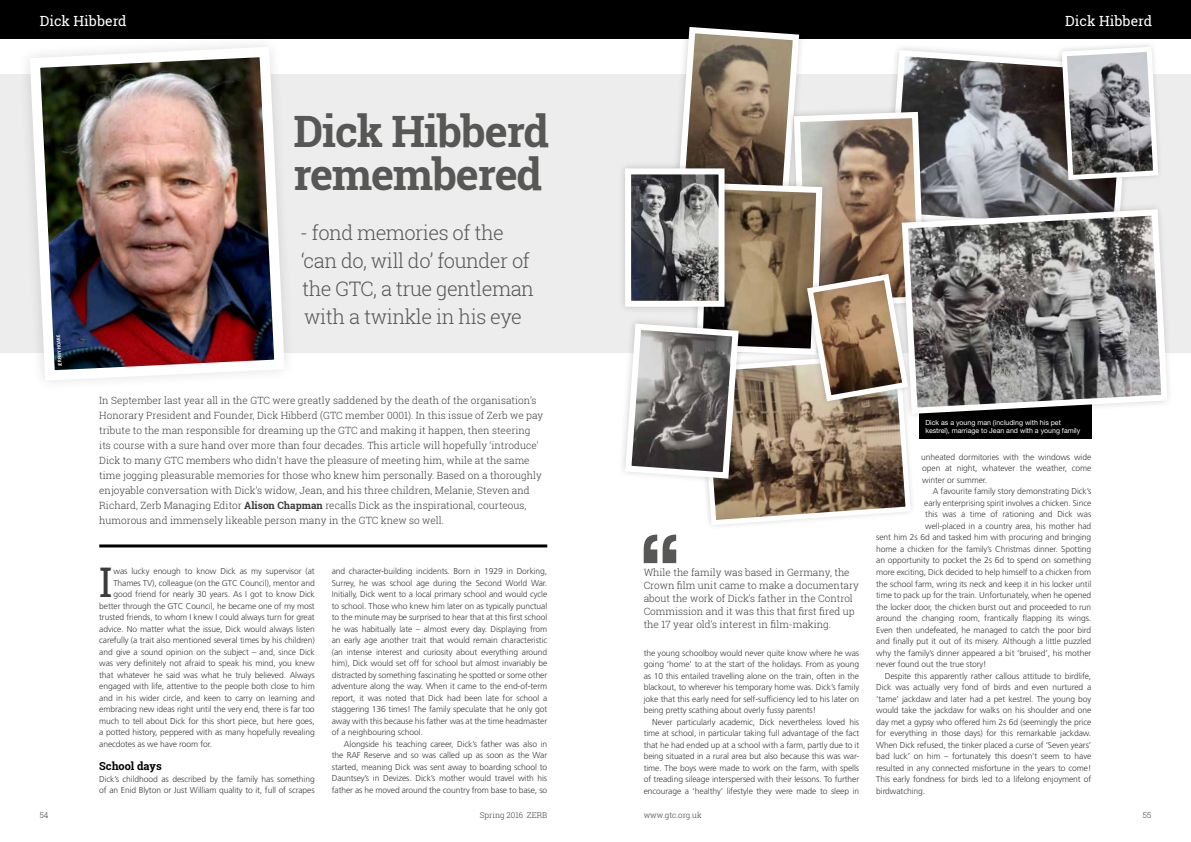
<style>
.page{position:relative;width:1191px;height:842px;background:#fff}
.page>*{position:absolute;margin:0;border:0;box-sizing:border-box;transform-origin:0 0}
.t1{font:700 43.2px/42.5px "Roboto Slab";letter-spacing:-.025em;color:#575756}
.t2{font:40.9px "Roboto Slab";color:#3c3c3b}
.t3{font:300 20px/28px "Roboto Slab";letter-spacing:-.025em;color:#575756}
.t4{font:14px "Roboto Slab";color:#fff}
.t5{font:700 11px "Roboto Slab";color:#000}
.t6{font:300 10px/15px "Roboto Slab";color:#3c3c3b}
.t7{font:300 8.5px/11.5px "Frutiger LT Std";letter-spacing:-.01em;color:#3c3c3b;text-align:justify}
.t8{font:300 8px "Roboto Slab";color:#3c3c3b}
.t9{font:7px/8.4px "Helvetica Neue LT Pro";color:#fff}
.t10{font:700 condensed 5px "Frutiger LT Std";color:#fff}
.s1{font-weight:700}
</style>
<div class="page">
<div style="left:919px;top:393px;width:172px;height:46px;background:#000"></div>
<div style="left:0;top:74px;width:1191px;height:279px;background:#ededed"></div>
<div style="left:0;top:0;width:1191px;height:38px;background:#000"></div>
<svg style="left:932px;top:49px;width:192px;height:152px;background:#858588"></svg>
<svg style="left:1054px;top:45px;width:105px;height:142px;background:#969597"></svg>
<svg style="left:932px;top:201px;width:191px;height:221px"></svg>
<svg style="left:932px;top:206px;width:237px;height:211px;background:#838282"></svg>
<svg style="left:643px;top:535px;width:33px;height:28px"></svg>
<hr style="left:99px;top:544px;width:448px;height:3px;background:#000">
<img style="left:617px;top:27px;width:315px;height:499px">
<img style="left:27px;top:44px;width:259px;height:338px">
<h3 class="t4" style="left:40px;top:11px;width:88px">Dick Hibberd</h3>
<h3 class="t4" style="left:1065px;top:11px;width:88px">Dick Hibberd</h3>
<p class="t10" style="left:57px;top:367px;width:34px;rotate:-93deg">JEREMY HOARE</p>
<h1 class="t1" style="left:293px;top:110px;width:257px">Dick Hibberd remembered</h1>
<h3 class="t3" style="left:300px;top:218px;width:235px">- fond memories of the ‘can do, will do’ founder of the GTC, a true gentleman with a twinkle in his eye</h3>
<p class="t6" style="left:99px;top:392px;width:445px">In September last year all in the GTC were greatly saddened by the death of the organisation’s Honorary President and Founder, Dick Hibberd (GTC member 0001). In this issue of Zerb we pay tribute to the man responsible for dreaming up the GTC and making it happen, then steering its course with a sure hand over more than four decades. This article will hopefully ‘introduce’ Dick to many GTC members who didn’t have the pleasure of meeting him, while at the same time jogging pleasurable memories for those who knew him personally. Based on a thoroughly enjoyable conversation with Dick’s widow, Jean, and his three children, Melanie, Steven and Richard, Zerb Managing Editor <span class="s1">Alison Chapman</span> recalls Dick as the inspirational, courteous, humorous and immensely likeable person many in the GTC knew so well.</p>
<h2 class="t2" style="left:99px;top:554px;width:15px">I</h2>
<p class="t7" style="left:113px;top:566px;width:203px">was lucky enough to know Dick as my supervisor (at</p>
<p class="t7" style="left:113px;top:577px;width:203px">Thames TV), colleague (on the GTC Council), mentor and</p>
<p class="t7" style="left:113px;top:589px;width:203px">good friend for nearly 30 years. As I got to know Dick</p>
<p class="t7" style="left:99px;top:600px;width:217px">better through the GTC Council, he became one of my most</p>
<p class="t7" style="left:99px;top:612px;width:217px">trusted friends, to whom I knew I could always turn for great</p>
<p class="t7" style="left:99px;top:623px;width:217px">advice. No matter what the issue, Dick would always listen</p>
<p class="t7" style="left:99px;top:635px;width:217px">carefully (a trait also mentioned several times by his children)</p>
<p class="t7" style="left:99px;top:646px;width:217px">and give a sound opinion on the subject – and, since Dick</p>
<p class="t7" style="left:99px;top:658px;width:217px">was very definitely not afraid to speak his mind, you knew</p>
<p class="t7" style="left:99px;top:669px;width:217px">that whatever he said was what he truly believed. Always</p>
<p class="t7" style="left:99px;top:681px;width:217px">engaged with life, attentive to the people both close to him</p>
<p class="t7" style="left:99px;top:692px;width:217px">and in his wider circle, and keen to carry on learning and</p>
<p class="t7" style="left:99px;top:704px;width:217px">embracing new ideas right until the very end, there is far too</p>
<p class="t7" style="left:99px;top:715px;width:217px">much to tell about Dick for this short piece, but here goes,</p>
<p class="t7" style="left:99px;top:727px;width:217px">a potted history, peppered with as many hopefully revealing</p>
<p class="t7" style="left:99px;top:738px;width:114px">anecdotes as we have room for.</p>
<p class="t5" style="left:99px;top:759px;width:64px">School days</p>
<p class="t7" style="left:99px;top:773px;width:217px">Dick’s childhood as described by the family has something of an Enid Blyton or Just William quality to it, full of scrapes</p>
<p class="t7" style="left:332px;top:566px;width:217px">and character-building incidents. Born in 1929 in Dorking, Surrey, he was school age during the Second World War.<br>Initially, Dick went to a local primary school and would cycle to school. Those who knew him later on as typically punctual to the minute may be surprised to hear that at this first school he was habitually late – almost every day. Displaying from an early age another trait that would remain characteristic (an intense interest and curiosity about everything around him), Dick would set off for school but almost invariably be distracted by something fascinating he spotted or some other adventure along the way. When it came to the end-of-term report, it was noted that Dick had been late for school a staggering 136 times! The family speculate that he only got away with this because his father was at the time headmaster of a neighbouring school.</p>
<p class="t7" style="left:332px;top:738px;width:217px;text-indent:12px">Alongside his teaching career, Dick’s father was also in the RAF Reserve and so was called up as soon as the War started, meaning Dick was sent away to boarding school to Dauntsey’s in Devizes. Dick’s mother would travel with his father as he moved around the country from base to base, so</p>
<p class="t6" style="left:643px;top:566px;width:217px;line-height:13px">While the family was based in Germany, the Crown film unit came to make a documentary about the work of Dick’s father in the Control Commission and it was this that first fired up the 17 year old’s interest in film-making.</p>
<p class="t7" style="left:643px;top:647px;width:217px">the young schoolboy would never quite know where he was going ‘home’ to at the start of the holidays. From as young as 10 this entailed travelling alone on the train, often in the blackout, to wherever his temporary home was. Dick’s family joke that this early need for self-sufficiency led to his later on being pretty scathing about overly fussy parents!</p>
<p class="t7" style="left:643px;top:716px;width:217px;text-indent:8px">Never particularly academic, Dick nevertheless loved his time at school, in particular taking full advantage of the fact that he had ended up at a school with a farm, partly due to it being situated in a rural area but also because this was war&shy;time. The boys were made to work on the farm, with spells of treading sileage interspersed with their lessons. To further encourage a ‘healthy’ lifestyle they were made to sleep in</p>
<p class="t9" style="left:925px;top:418px;width:156px">Dick as a young man (including with his pet kestrel), marriage to Jean and with a young family</p>
<p class="t7" style="left:921px;top:451px;width:171px">unheated dormitories with the windows wide open at night, whatever the weather, come winter or summer.</p>
<p class="t7" style="left:932px;top:486px;width:160px">A favourite family story demonstrating Dick’s</p>
<p class="t7" style="left:924px;top:497px;width:168px">early enterprising spirit involves a chicken. Since</p>
<p class="t7" style="left:925px;top:509px;width:168px">this was a time of rationing and Dick was</p>
<p class="t7" style="left:925px;top:520px;width:167px">well-placed in a country area, his mother had</p>
<p class="t7" style="left:876px;top:532px;width:217px">sent him 2s 6d and tasked him with procuring and bringing</p>
<p class="t7" style="left:876px;top:543px;width:216px">home a chicken for the family’s Christmas dinner. Spotting</p>
<p class="t7" style="left:876px;top:555px;width:216px">an opportunity to pocket the 2s 6d to spend on something</p>
<p class="t7" style="left:876px;top:566px;width:216px">more exciting, Dick decided to help himself to a chicken from</p>
<p class="t7" style="left:876px;top:578px;width:217px">the school farm, wring its neck and keep it in his locker until</p>
<p class="t7" style="left:876px;top:589px;width:217px">time to pack up for the train. Unfortunately, when he opened</p>
<p class="t7" style="left:876px;top:601px;width:216px">the locker door, the chicken burst out and proceeded to run</p>
<p class="t7" style="left:876px;top:612px;width:216px">around the changing room, frantically flapping its wings.</p>
<p class="t7" style="left:876px;top:624px;width:216px">Even then undefeated, he managed to catch the poor bird</p>
<p class="t7" style="left:876px;top:635px;width:216px">and finally put it out of its misery. Although a little puzzled</p>
<p class="t7" style="left:876px;top:647px;width:217px">why the family’s dinner appeared a bit ‘bruised’, his mother</p>
<p class="t7" style="left:876px;top:658px;width:112px">never found out the true story!</p>
<p class="t7" style="left:884px;top:670px;width:208px">Despite this apparently rather callous attitude to birdlife,</p>
<p class="t7" style="left:876px;top:681px;width:217px">Dick was actually very fond of birds and even nurtured a</p>
<p class="t7" style="left:876px;top:693px;width:216px">‘tame’ jackdaw and later had a pet kestrel. The young boy</p>
<p class="t7" style="left:876px;top:704px;width:216px">would take the jackdaw for walks on his shoulder and one</p>
<p class="t7" style="left:876px;top:716px;width:217px">day met a gypsy who offered him 2s 6d (seemingly the price</p>
<p class="t7" style="left:876px;top:727px;width:216px">for everything in those days) for this remarkable jackdaw.</p>
<p class="t7" style="left:876px;top:739px;width:216px">When Dick refused, the tinker placed a curse of ‘Seven years’</p>
<p class="t7" style="left:876px;top:750px;width:216px">bad luck’ on him – fortunately this doesn’t seem to have</p>
<p class="t7" style="left:876px;top:762px;width:216px">resulted in any connected misfortune in the years to come!</p>
<p class="t7" style="left:876px;top:773px;width:216px">This early fondness for birds led to a lifelong enjoyment of</p>
<p class="t7" style="left:876px;top:785px;width:50px">birdwatching.</p>
<p class="t8" style="left:40px;top:810px;width:10px">54</p>
<p class="t8" style="left:480px;top:810px;width:69px">Spring 2016 ZERB</p>
<p class="t8" style="left:643px;top:810px;width:60px">www.gtc.org.uk</p>
<p class="t8" style="left:1143px;top:810px;width:10px">55</p>
</div>
